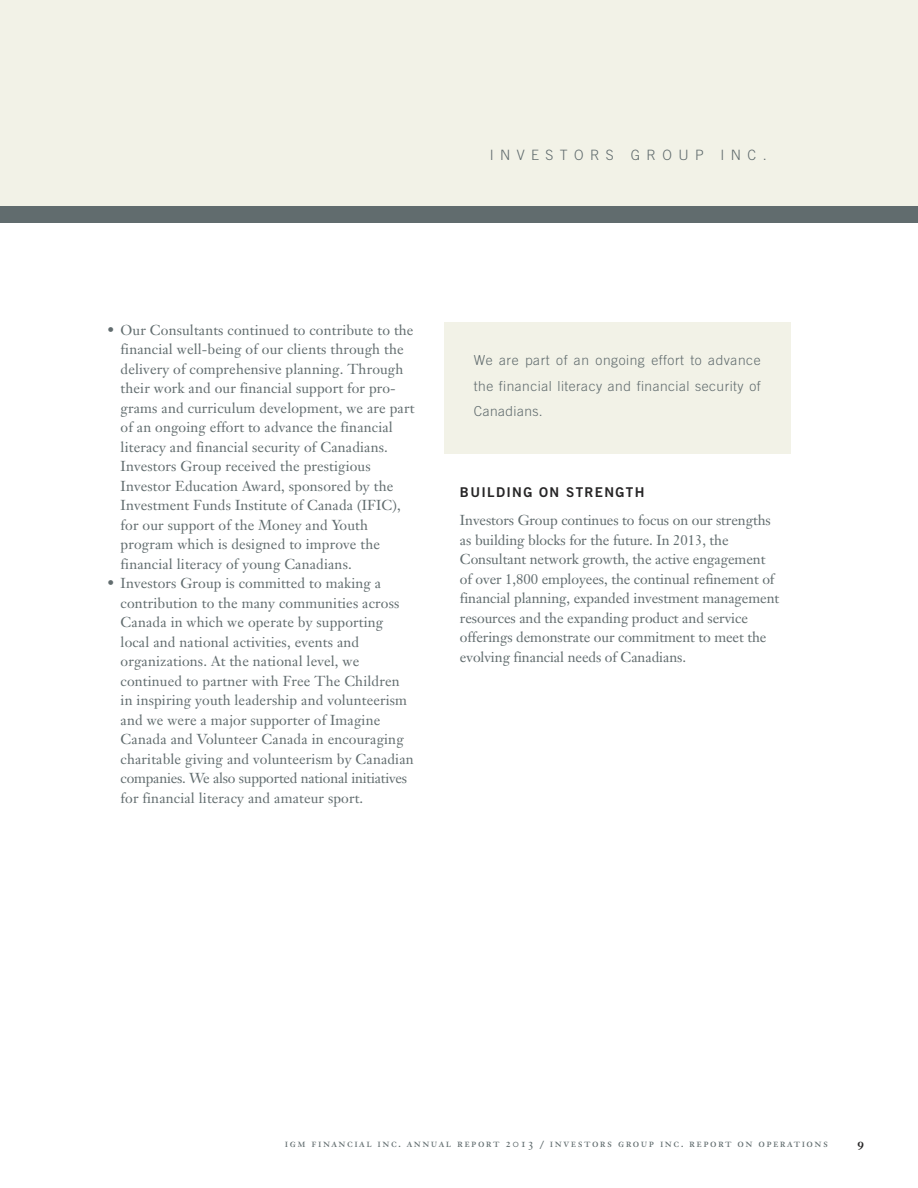
<style>
.page{position:relative;width:918px;height:1188px;background:#fff}
.page>*{position:absolute;margin:0;border:0;box-sizing:border-box;transform-origin:0 0}
.t1{font:14.25px/19.5px "Janson Text";letter-spacing:.01em;color:#616c6e}
.t2{font:300 14.25px "Trade Gothic";letter-spacing:.45em;color:#616c6e}
.t3{font:300 13.8px/25.5px "Trade Gothic";letter-spacing:.035em;color:#616c6e;text-align:justify}
.t4{font:13.5px "Trade Gothic Bold Two";letter-spacing:.1em;color:#272627}
.t5{font:11.7px "Janson Text Roman SC";letter-spacing:.125em;color:#616c6e}
.t6{font:11.7px "Janson Text Bold Os F";color:#272627}
</style>
<div class="page">
<div style="left:0;top:0;width:918px;height:220px;background:#f2f2e7"></div>
<div style="left:0;top:207px;width:918px;height:16px;background:#616c6e"></div>
<div style="left:444px;top:322px;width:347px;height:132px;background:#f2f2e7"></div>
<p class="t2" style="left:490px;top:150px;width:278px">INVESTORS GROUP INC.</p>
<p class="t1" style="left:121px;top:322px;width:295px;text-indent:-14px">• Our Consultants continued to contribute to the financial well-being of our clients through the delivery of comprehensive planning. Through their work and our financial support for pro&shy;grams and curriculum development, we are part of an ongoing effort to advance the financial literacy and financial security of Canadians.<br>Investors Group received the prestigious Investor Education Award, sponsored by the Investment Funds Institute of Canada (IFIC), for our support of the Money and Youth program which is designed to improve the financial literacy of young Canadians.</p>
<p class="t1" style="left:121px;top:575px;width:295px;text-indent:-14px">• Investors Group is committed to making a contribution to the many communities across Canada in which we operate by supporting local and national activities, events and organizations. At the national level, we continued to partner with Free The Children in inspiring youth leadership and volunteerism and we were a major supporter of Imagine Canada and Volunteer Canada in encouraging charitable giving and volunteerism by Canadian companies. We also supported national initiatives for financial literacy and amateur sport.</p>
<p class="t3" style="left:474px;top:349px;width:288px">We are part of an ongoing effort to advance the financial literacy and financial security of Canadians.</p>
<p class="t4" style="left:460px;top:487px;width:186px">BUILDING ON STRENGTH</p>
<p class="t1" style="left:460px;top:512px;width:321px">Investors Group continues to focus on our strengths as building blocks for the future. In 2013, the Consultant network growth, the active engagement of over 1,800 employees, the continual refinement of financial planning, expanded investment management resources and the expanding product and service offerings demonstrate our commitment to meet the evolving financial needs of Canadians.</p>
<p class="t5" style="left:285px;top:1139px;width:545px">igm financial inc. annual report 2013 / investors group inc. report on operations</p>
<p class="t6" style="left:858px;top:1139px;width:8px">9</p>
</div>
